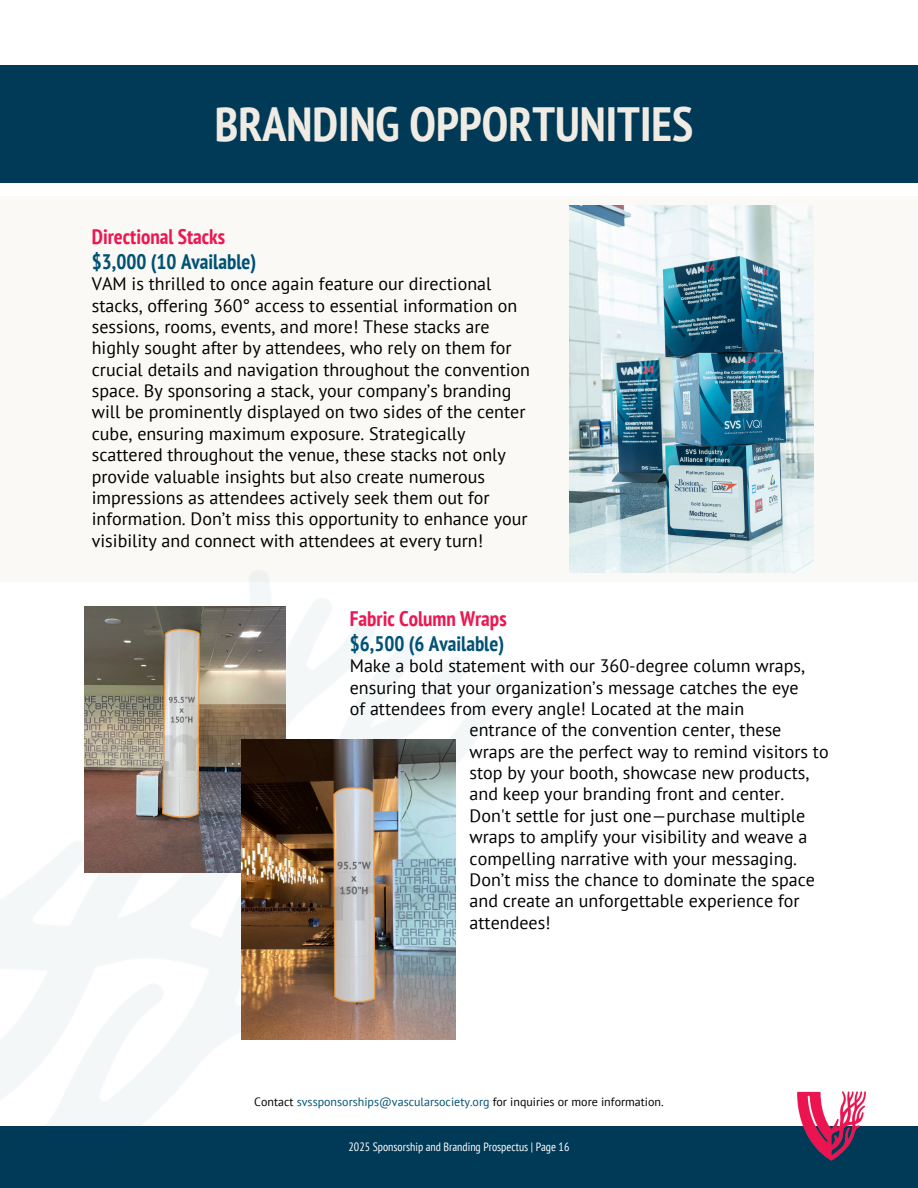
<style>
.page{position:relative;width:918px;height:1188px;background:#fff}
.page>*{position:absolute;margin:0;border:0;box-sizing:border-box;transform-origin:0 0}
.t1{font:700 condensed 48px "PT Sans";color:#f0ebe3}
.t2{font:700 condensed 21px "PT Sans";color:#005275}
.t3{font:700 condensed 21px "PT Sans";color:#ed1752}
.t4{font:18px/21.3px "PT Sans";color:#000}
.t5{font:12px "PT Sans";color:#000}
.t6{font:condensed 12px "PT Sans";color:#fff}
.s1{color:#005275}
</style>
<div class="page">
<div style="left:0;top:65px;width:918px;height:117px;background:#003a57"></div>
<div style="left:0;top:1126px;width:918px;height:62px;background:#003a57"></div>
<img style="left:797px;top:1091px;width:69px;height:70px">
<div style="left:0;top:196px;width:918px;height:386px;background:#faf9f6"></div>
<img style="left:0;top:571px;width:506px;height:555px">
<img style="left:569px;top:205px;width:245px;height:367px">
<img style="left:85px;top:607px;width:201px;height:265px">
<img style="left:242px;top:740px;width:214px;height:300px">
<h1 class="t1" style="left:215px;top:92px;width:480px">BRANDING OPPORTUNITIES</h1>
<p class="t3" style="left:92px;top:223px;width:135px">Directional Stacks</p>
<p class="t2" style="left:92px;top:247px;width:166px">$3,000 (10 Available)</p>
<p class="t4" style="left:92px;top:273px;width:440px">VAM is thrilled to once again feature our directional stacks, offering 360° access to essential information on sessions, rooms, events, and more! These stacks are highly sought after by attendees, who rely on them for crucial details and navigation throughout the convention space. By sponsoring a stack, your company’s branding will be prominently displayed on two sides of the center cube, ensuring maximum exposure. Strategically scattered throughout the venue, these stacks not only provide valuable insights but also create numerous impressions as attendees actively seek them out for information. Don’t miss this opportunity to enhance your visibility and connect with attendees at every turn!</p>
<p class="t3" style="left:350px;top:605px;width:158px">Fabric Column Wraps</p>
<p class="t2" style="left:350px;top:629px;width:156px">$6,500 (6 Available)</p>
<p class="t4" style="left:350px;top:655px;width:457px">Make a bold statement with our 360-degree column wraps,</p>
<p class="t4" style="left:350px;top:676px;width:450px">ensuring that your organization’s message catches the eye</p>
<p class="t4" style="left:350px;top:698px;width:396px">of attendees from every angle! Located at the main</p>
<p class="t4" style="left:470px;top:719px;width:313px">entrance of the convention center, these</p>
<p class="t4" style="left:470px;top:740px;width:361px">wraps are the perfect way to remind visitors to</p>
<p class="t4" style="left:470px;top:762px;width:341px">stop by your booth, showcase new products,</p>
<p class="t4" style="left:470px;top:783px;width:316px">and keep your branding front and center.</p>
<p class="t4" style="left:470px;top:805px;width:337px">Don't settle for just one—purchase multiple</p>
<p class="t4" style="left:470px;top:826px;width:339px">wraps to amplify your visibility and weave a</p>
<p class="t4" style="left:470px;top:847px;width:329px">compelling narrative with your messaging.</p>
<p class="t4" style="left:470px;top:869px;width:347px">Don’t miss the chance to dominate the space</p>
<p class="t4" style="left:470px;top:890px;width:331px">and create an unforgettable experience for</p>
<p class="t4" style="left:470px;top:911px;width:83px">attendees!</p>
<p class="t5" style="left:254px;top:1094px;width:411px">Contact <span class="s1">svssponsorships@vascularsociety.org</span> for inquiries or more information.</p>
<p class="t6" style="left:349px;top:1139px;width:222px">2025 Sponsorship and Branding Prospectus | Page 16</p>
</div>
